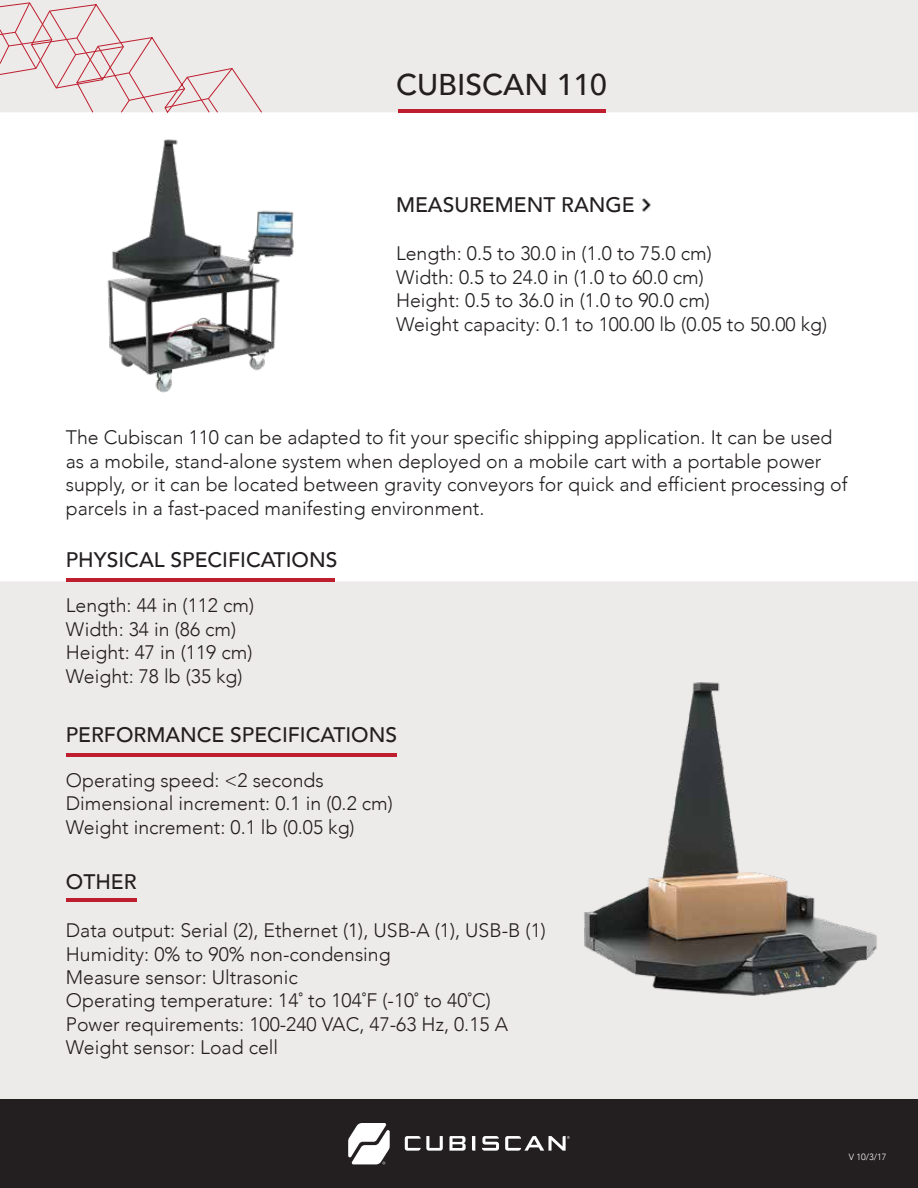
<style>
.page{position:relative;width:918px;height:1188px;background:#edeaea}
.page>*{position:absolute;margin:0;border:0;box-sizing:border-box;transform-origin:0 0}
.t1{font:500 30px "Avenir";color:#231f20}
.t2{font:500 21px "Avenir";color:#231f20}
.t3{font:300 19.5px/23.4px "Avenir";color:#231f20}
.t4{font:300 9px "Avenir";color:#fff}
</style>
<div class="page">
<div style="left:0;top:1099px;width:918px;height:89px;background:#231f20"></div>
<svg style="left:472px;top:1136px;width:3px;height:15px"></svg>
<svg style="left:405px;top:1136px;width:38px;height:15px"></svg>
<svg style="left:482px;top:1136px;width:17px;height:15px"></svg>
<svg style="left:449px;top:1136px;width:17px;height:15px"></svg>
<svg style="left:505px;top:1136px;width:65px;height:15px"></svg>
<svg style="left:348px;top:1123px;width:42px;height:41px"></svg>
<div style="left:0;top:112px;width:918px;height:469px;background:#fff"></div>
<hr style="left:399px;top:109px;width:207px;height:3px;background:#be1e2d">
<hr style="left:66px;top:753px;width:330px;height:4px;background:#be1e2d">
<hr style="left:67px;top:898px;width:70px;height:3px;background:#be1e2d">
<hr style="left:66px;top:578px;width:269px;height:3px;background:#be1e2d">
<svg style="left:0;top:2px;width:262px;height:111px"></svg>
<svg style="left:640px;top:198px;width:13px;height:13px"></svg>
<img style="left:104px;top:136px;width:193px;height:258px">
<img style="left:584px;top:682px;width:293px;height:314px">
<h1 class="t1" style="left:396px;top:59px;width:212px">CUBISCAN 110</h1>
<p class="t2" style="left:396px;top:186px;width:240px">MEASUREMENT RANGE</p>
<p class="t3" style="left:396px;top:242px;width:433px">Length: 0.5 to 30.0 in (1.0 to 75.0 cm)<br>Width: 0.5 to 24.0 in (1.0 to 60.0 cm)<br>Height: 0.5 to 36.0 in (1.0 to 90.0 cm)<br>Weight capacity: 0.1 to 100.00 lb (0.05 to 50.00 kg)</p>
<p class="t3" style="left:66px;top:426px;width:783px">The Cubiscan 110 can be adapted to fit your specific shipping application. It can be used as a mobile, stand-alone system when deployed on a mobile cart with a portable power supply, or it can be located between gravity conveyors for quick and efficient processing of parcels in a fast-paced manifesting environment.</p>
<p class="t2" style="left:66px;top:542px;width:273px">PHYSICAL SPECIFICATIONS</p>
<p class="t3" style="left:66px;top:594px;width:190px">Length: 44 in (112 cm)<br>Width: 34 in (86 cm)<br>Height: 47 in (119 cm)<br>Weight: 78 lb (35 kg)</p>
<p class="t2" style="left:66px;top:717px;width:333px">PERFORMANCE SPECIFICATIONS</p>
<p class="t3" style="left:66px;top:769px;width:329px">Operating speed: &lt;2 seconds<br>Dimensional increment: 0.1 in (0.2 cm)<br>Weight increment: 0.1 lb (0.05 kg)</p>
<p class="t2" style="left:66px;top:863px;width:72px">OTHER</p>
<p class="t3" style="left:66px;top:919px;width:482px">Data output: Serial (2), Ethernet (1), USB-A (1), USB-B (1)<br>Humidity: 0% to 90% non-condensing<br>Measure sensor: Ultrasonic<br>Operating temperature: 14˚ to 104˚F (-10˚ to 40˚C)<br>Power requirements: 100-240 VAC, 47-63 Hz, 0.15 A Weight sensor: Load cell</p>
<p class="t4" style="left:849px;top:1152px;width:39px">V 10/3/17</p>
</div>
